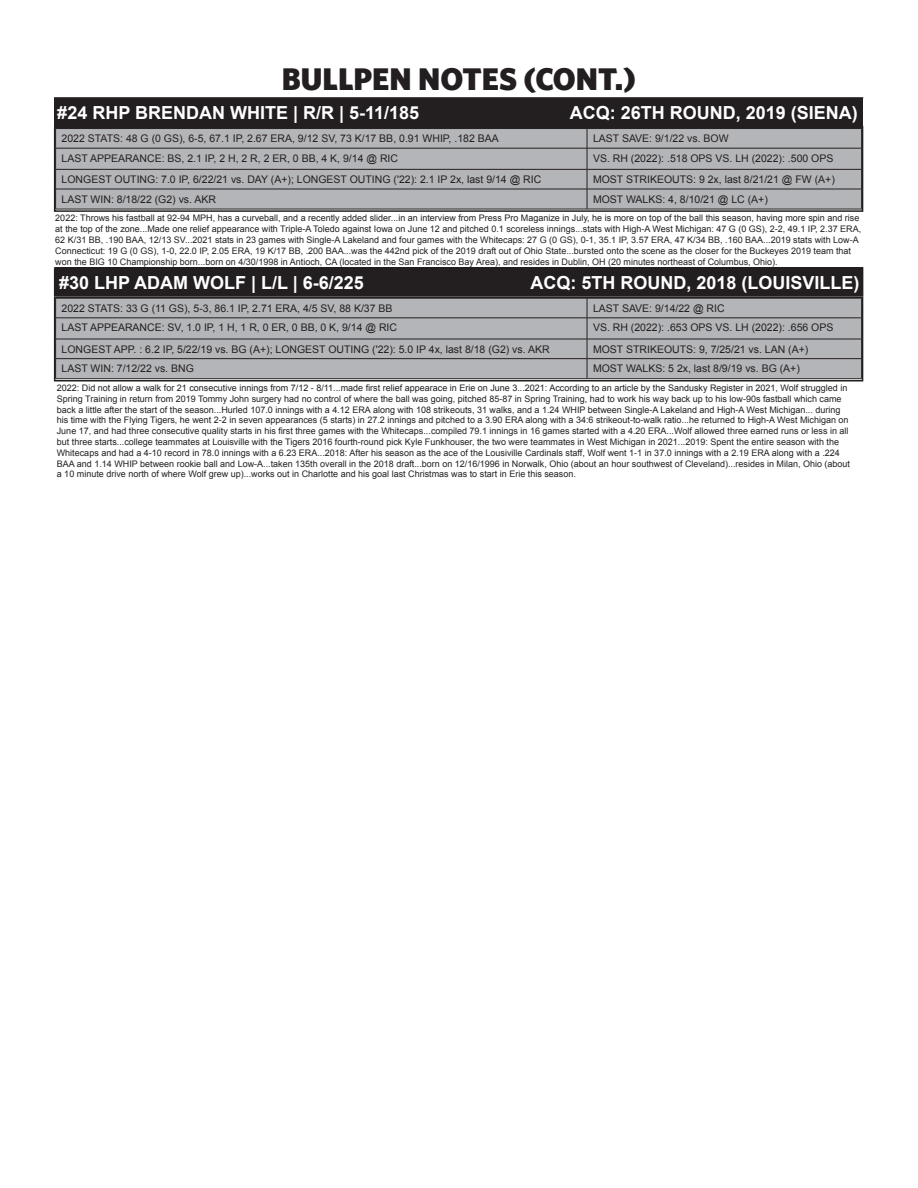
<style>
.page{position:relative;width:918px;height:1188px;background:#fff}
.page>*{position:absolute;margin:0;border:0;box-sizing:border-box;transform-origin:0 0}
.t1{font:900 31.5px "Whitney";color:#231f20}
.t2{font:700 18px "Arial";color:#fff}
.t3{font:10.5px "Arial";color:#231f20}
.t4{font:9px/10.8px "Arial";color:#231f20}
</style>
<div class="page">
<div style="left:55px;top:267px;width:808px;height:29px;background:#231f20"></div>
<div style="left:54px;top:267px;width:809px;height:30px;border:2px solid #231f20"></div>
<div style="left:57px;top:300px;width:803px;height:78px;background:#b4b5b8"></div>
<hr style="left:55px;top:318px;width:532px;height:1px;background:#231f20">
<hr style="left:587px;top:318px;width:275px;height:1px;background:#231f20">
<hr style="left:55px;top:339px;width:532px;height:1px;background:#231f20">
<hr style="left:587px;top:339px;width:275px;height:1px;background:#231f20">
<hr style="left:55px;top:358px;width:532px;height:1px;background:#231f20">
<hr style="left:587px;top:358px;width:275px;height:1px;background:#231f20">
<svg style="left:587px;top:300px;width:1px;height:78px"></svg>
<hr style="left:55px;top:378px;width:532px;height:1px;background:#231f20">
<hr style="left:587px;top:378px;width:275px;height:1px;background:#231f20">
<div style="left:54px;top:297px;width:809px;height:85px;border:2px solid #231f20"></div>
<div style="left:55px;top:98px;width:808px;height:28px;background:#231f20"></div>
<div style="left:54px;top:97px;width:810px;height:30px;border:2px solid #231f20"></div>
<div style="left:57px;top:130px;width:803px;height:79px;background:#b4b5b8"></div>
<hr style="left:55px;top:148px;width:532px;height:1px;background:#231f20">
<hr style="left:587px;top:148px;width:275px;height:1px;background:#231f20">
<hr style="left:55px;top:169px;width:532px;height:1px;background:#231f20">
<hr style="left:587px;top:169px;width:275px;height:1px;background:#231f20">
<hr style="left:55px;top:189px;width:532px;height:1px;background:#231f20">
<hr style="left:587px;top:189px;width:275px;height:1px;background:#231f20">
<svg style="left:587px;top:130px;width:1px;height:79px"></svg>
<div style="left:54px;top:127px;width:809px;height:85px;border:2px solid #231f20"></div>
<p class="t1" style="left:282px;top:60px;width:356px">BULLPEN NOTES (CONT.)</p>
<p class="t2" style="left:57px;top:101px;width:363px">#24 RHP BRENDAN WHITE | R/R | 5-11/185</p>
<p class="t2" style="left:570px;top:101px;width:290px">ACQ: 26TH ROUND, 2019 (SIENA)</p>
<p class="t3" style="left:62px;top:132px;width:439px">2022 STATS: 48 G (0 GS), 6-5, 67.1 IP, 2.67 ERA, 9/12 SV, 73 K/17 BB, 0.91 WHIP, .182 BAA</p>
<p class="t3" style="left:593px;top:132px;width:137px">LAST SAVE: 9/1/22 vs. BOW</p>
<p class="t3" style="left:62px;top:151px;width:338px">LAST APPEARANCE: BS, 2.1 IP, 2 H, 2 R, 2 ER, 0 BB, 4 K, 9/14 @ RIC</p>
<p class="t3" style="left:593px;top:151px;width:242px">VS. RH (2022): .518 OPS VS. LH (2022): .500 OPS</p>
<p class="t3" style="left:62px;top:172px;width:481px">LONGEST OUTING: 7.0 IP, 6/22/21 vs. DAY (A+); LONGEST OUTING ('22): 2.1 IP 2x, last 9/14 @ RIC</p>
<p class="t3" style="left:593px;top:172px;width:243px">MOST STRIKEOUTS: 9 2x, last 8/21/21 @ FW (A+)</p>
<p class="t3" style="left:62px;top:192px;width:156px">LAST WIN: 8/18/22 (G2) vs. AKR</p>
<p class="t3" style="left:593px;top:192px;width:176px">MOST WALKS: 4, 8/10/21 @ LC (A+)</p>
<p class="t4" style="left:55px;top:213px;width:807px">2022: Throws his fastball at 92-94 MPH, has a curveball, and a recently added slider...in an interview from Press Pro Maganize in July, he is more on top of the ball this season, having more spin and rise at the top of the zone...Made one relief appearance with Triple-A Toledo against Iowa on June 12 and pitched 0.1 scoreless innings...stats with High-A West Michigan: 47 G (0 GS), 2-2, 49.1 IP, 2.37 ERA, 62 K/31 BB, .190 BAA, 12/13 SV...2021 stats in 23 games with Single-A Lakeland and four games with the Whitecaps: 27 G (0 GS), 0-1, 35.1 IP, 3.57 ERA, 47 K/34 BB, .160 BAA...2019 stats with Low-A Connecticut: 19 G (0 GS), 1-0, 22.0 IP, 2.05 ERA, 19 K/17 BB, .200 BAA...was the 442nd pick of the 2019 draft out of Ohio State...bursted onto the scene as the closer for the Buckeyes 2019 team that won the BIG 10 Championship born...born on 4/30/1998 in Antioch, CA (located in the San Francisco Bay Area), and resides in Dublin, OH (20 minutes northeast of Columbus, Ohio).</p>
<p class="t2" style="left:59px;top:271px;width:306px">#30 LHP ADAM WOLF | L/L | 6-6/225</p>
<p class="t2" style="left:530px;top:271px;width:331px">ACQ: 5TH ROUND, 2018 (LOUISVILLE)</p>
<p class="t3" style="left:62px;top:301px;width:332px">2022 STATS: 33 G (11 GS), 5-3, 86.1 IP, 2.71 ERA, 4/5 SV, 88 K/37 BB</p>
<p class="t3" style="left:593px;top:301px;width:133px">LAST SAVE: 9/14/22 @ RIC</p>
<p class="t3" style="left:62px;top:321px;width:337px">LAST APPEARANCE: SV, 1.0 IP, 1 H, 1 R, 0 ER, 0 BB, 0 K, 9/14 @ RIC</p>
<p class="t3" style="left:593px;top:321px;width:242px">VS. RH (2022): .653 OPS VS. LH (2022): .656 OPS</p>
<p class="t3" style="left:62px;top:342px;width:490px">LONGEST APP. : 6.2 IP, 5/22/19 vs. BG (A+); LONGEST OUTING ('22): 5.0 IP 4x, last 8/18 (G2) vs. AKR</p>
<p class="t3" style="left:593px;top:342px;width:217px">MOST STRIKEOUTS: 9, 7/25/21 vs. LAN (A+)</p>
<p class="t3" style="left:62px;top:362px;width:134px">LAST WIN: 7/12/22 vs. BNG</p>
<p class="t3" style="left:593px;top:362px;width:208px">MOST WALKS: 5 2x, last 8/9/19 vs. BG (A+)</p>
<p class="t4" style="left:57px;top:383px;width:795px">2022: Did not allow a walk for 21 consecutive innings from 7/12 - 8/11...made first relief appearace in Erie on June 3...2021: According to an article by the Sandusky Register in 2021, Wolf struggled in Spring Training in return from 2019 Tommy John surgery had no control of where the ball was going, pitched 85-87 in Spring Training, had to work his way back up to his low-90s fastball which came back a little after the start of the season...Hurled 107.0 innings with a 4.12 ERA along with 108 strikeouts, 31 walks, and a 1.24 WHIP between Single-A Lakeland and High-A West Michigan... during his time with the Flying Tigers, he went 2-2 in seven appearances (5 starts) in 27.2 innings and pitched to a 3.90 ERA along with a 34:6 strikeout-to-walk ratio...he returned to High-A West Michigan on June 17, and had three consecutive quality starts in his first three games with the Whitecaps...compiled 79.1 innings in 16 games started with a 4.20 ERA...Wolf allowed three earned runs or less in all but three starts...college teammates at Louisville with the Tigers 2016 fourth-round pick Kyle Funkhouser, the two were teammates in West Michigan in 2021...2019: Spent the entire season with the Whitecaps and had a 4-10 record in 78.0 innings with a 6.23 ERA...2018: After his season as the ace of the Lousiville Cardinals staff, Wolf went 1-1 in 37.0 innings with a 2.19 ERA along with a .224<br>BAA and 1.14 WHIP between rookie ball and Low-A...taken 135th overall in the 2018 draft...born on 12/16/1996 in Norwalk, Ohio (about an hour southwest of Cleveland)...resides in Milan, Ohio (about a 10 minute drive north of where Wolf grew up)...works out in Charlotte and his goal last Christmas was to start in Erie this season.</p>
</div>
